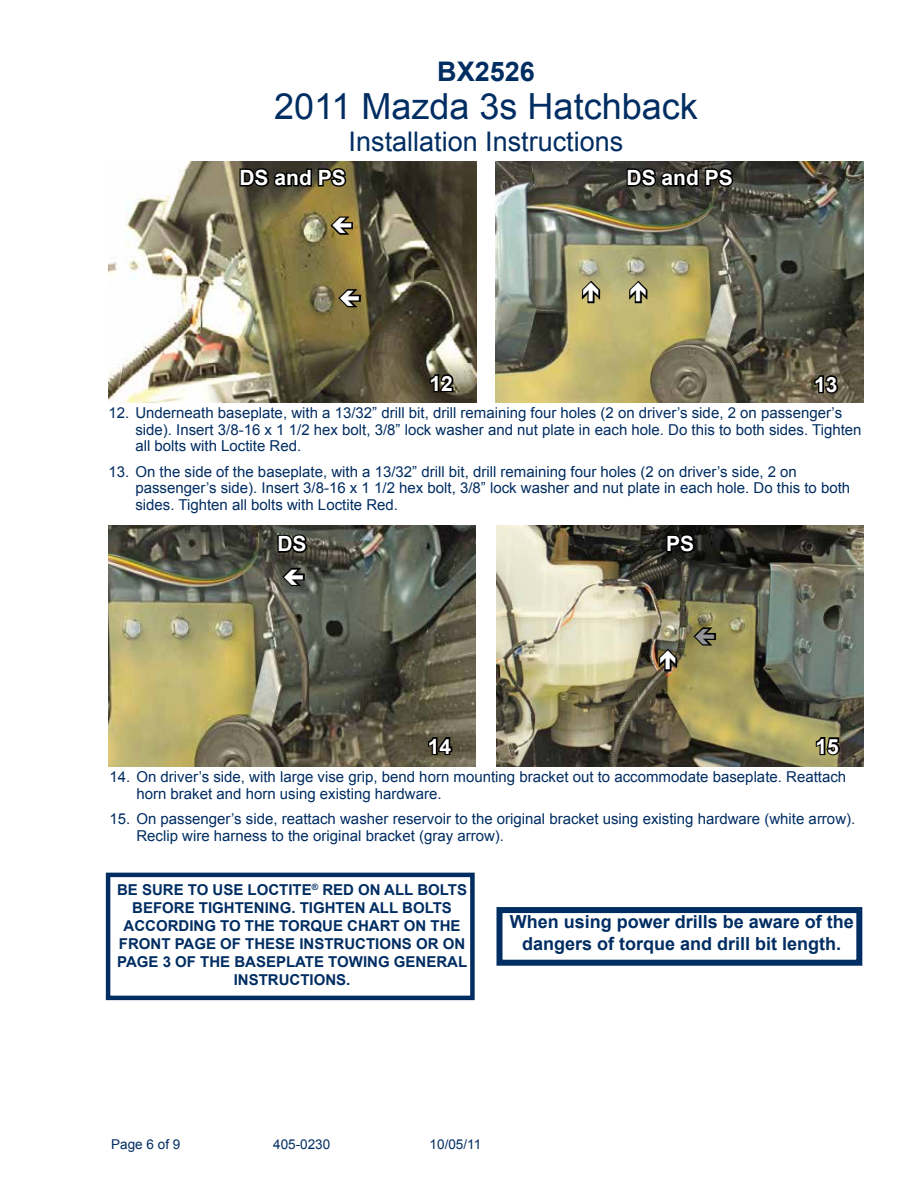
<style>
.page{position:relative;width:918px;height:1188px;background:#fff}
.page>*{position:absolute;margin:0;border:0;box-sizing:border-box;transform-origin:0 0}
.t1{font:36px "Arial";color:#002d62}
.t2{font:27px "Arial";color:#002d62}
.t3{font:700 27px "Arial";color:#002d62}
.t4{font:700 21px "Arial";color:#fff}
.t5{font:700 18px/21.6px "Arial";color:#002d62;text-align:center}
.t6{font:15px/16.5px "Arial";color:#002d62}
.t7{font:700 15px/18px "Arial";color:#002d62;text-align:center}
.t8{font:13.5px "Arial";color:#002d62}
</style>
<div class="page">
<svg style="left:307px;top:1000px;width:22px;height:1px"></svg>
<img style="left:109px;top:162px;width:367px;height:241px">
<img style="left:496px;top:162px;width:367px;height:241px">
<svg style="left:428px;top:372px;width:28px;height:22px"></svg>
<svg style="left:813px;top:373px;width:27px;height:22px"></svg>
<img style="left:108px;top:525px;width:368px;height:241px">
<img style="left:496px;top:525px;width:368px;height:241px">
<svg style="left:238px;top:161px;width:111px;height:28px;background:#2d291c"></svg>
<svg style="left:625px;top:161px;width:111px;height:28px;background:#24231f"></svg>
<svg style="left:427px;top:733px;width:27px;height:24px"></svg>
<svg style="left:814px;top:736px;width:28px;height:21px"></svg>
<svg style="left:276px;top:532px;width:33px;height:23px"></svg>
<svg style="left:665px;top:532px;width:32px;height:23px"></svg>
<div style="left:496px;top:907px;width:366px;height:59px;border:6px solid #002d62"></div>
<div style="left:106px;top:873px;width:369px;height:127px;border:4px solid #002d62"></div>
<svg style="left:328px;top:215px;width:26px;height:22px"></svg>
<svg style="left:336px;top:288px;width:26px;height:22px"></svg>
<svg style="left:579px;top:279px;width:23px;height:26px"></svg>
<svg style="left:627px;top:279px;width:22px;height:26px"></svg>
<svg style="left:280px;top:566px;width:26px;height:23px"></svg>
<svg style="left:656px;top:647px;width:23px;height:26px"></svg>
<svg style="left:691px;top:625px;width:26px;height:22px"></svg>
<h2 class="t3" style="left:437px;top:54px;width:99px">BX2526</h2>
<h1 class="t1" style="left:274px;top:83px;width:425px">2011 Mazda 3s Hatchback</h1>
<h2 class="t2" style="left:349px;top:124px;width:276px">Installation Instructions</h2>
<h3 class="t4" style="left:239px;top:164px;width:108px">DS and PS</h3>
<h3 class="t4" style="left:627px;top:164px;width:108px">DS and PS</h3>
<h3 class="t4" style="left:430px;top:370px;width:25px">12</h3>
<h3 class="t4" style="left:814px;top:371px;width:25px">13</h3>
<p class="t6" style="left:135px;top:405px;width:728px;text-indent:-27px">12. Underneath baseplate, with a 13/32” drill bit, drill remaining four holes (2 on driver’s side, 2 on passenger’s side). Insert 3/8-16 x 1 1/2 hex bolt, 3/8” lock washer and nut plate in each hole. Do this to both sides. Tighten all bolts with Loctite Red.</p>
<p class="t6" style="left:135px;top:464px;width:716px;text-indent:-27px">13. On the side of the baseplate, with a 13/32” drill bit, drill remaining four holes (2 on driver’s side, 2 on passenger’s side). Insert 3/8-16 x 1 1/2 hex bolt, 3/8” lock washer and nut plate in each hole. Do this to both sides. Tighten all bolts with Loctite Red.</p>
<h3 class="t4" style="left:277px;top:530px;width:31px">DS</h3>
<h3 class="t4" style="left:666px;top:530px;width:30px">PS</h3>
<h3 class="t4" style="left:428px;top:732px;width:25px">14</h3>
<h3 class="t4" style="left:816px;top:732px;width:25px">15</h3>
<p class="t6" style="left:136px;top:769px;width:711px;text-indent:-27px">14. On driver’s side, with large vise grip, bend horn mounting bracket out to accommodate baseplate. Reattach horn braket and horn using existing hardware.</p>
<p class="t6" style="left:136px;top:811px;width:720px;text-indent:-27px">15. On passenger’s side, reattach washer reservoir to the original bracket using existing hardware (white arrow).<br>Reclip wire harness to the original bracket (gray arrow).</p>
<p class="t7" style="left:117px;top:881px;width:352px">BE SURE TO USE LOCTITE<sup>®</sup> RED ON ALL BOLTS BEFORE TIGHTENING. TIGHTEN ALL BOLTS ACCORDING TO THE TORQUE CHART ON THE FRONT PAGE OF THESE INSTRUCTIONS OR ON PAGE 3 OF THE BASEPLATE TOWING GENERAL INSTRUCTIONS.</p>
<p class="t5" style="left:510px;top:912px;width:346px">When using power drills be aware of the dangers of torque and drill bit length.</p>
<p class="t8" style="left:111px;top:1136px;width:71px">Page 6 of 9</p>
<p class="t8" style="left:273px;top:1136px;width:59px">405-0230</p>
<p class="t8" style="left:430px;top:1136px;width:53px">10/05/11</p>
</div>
